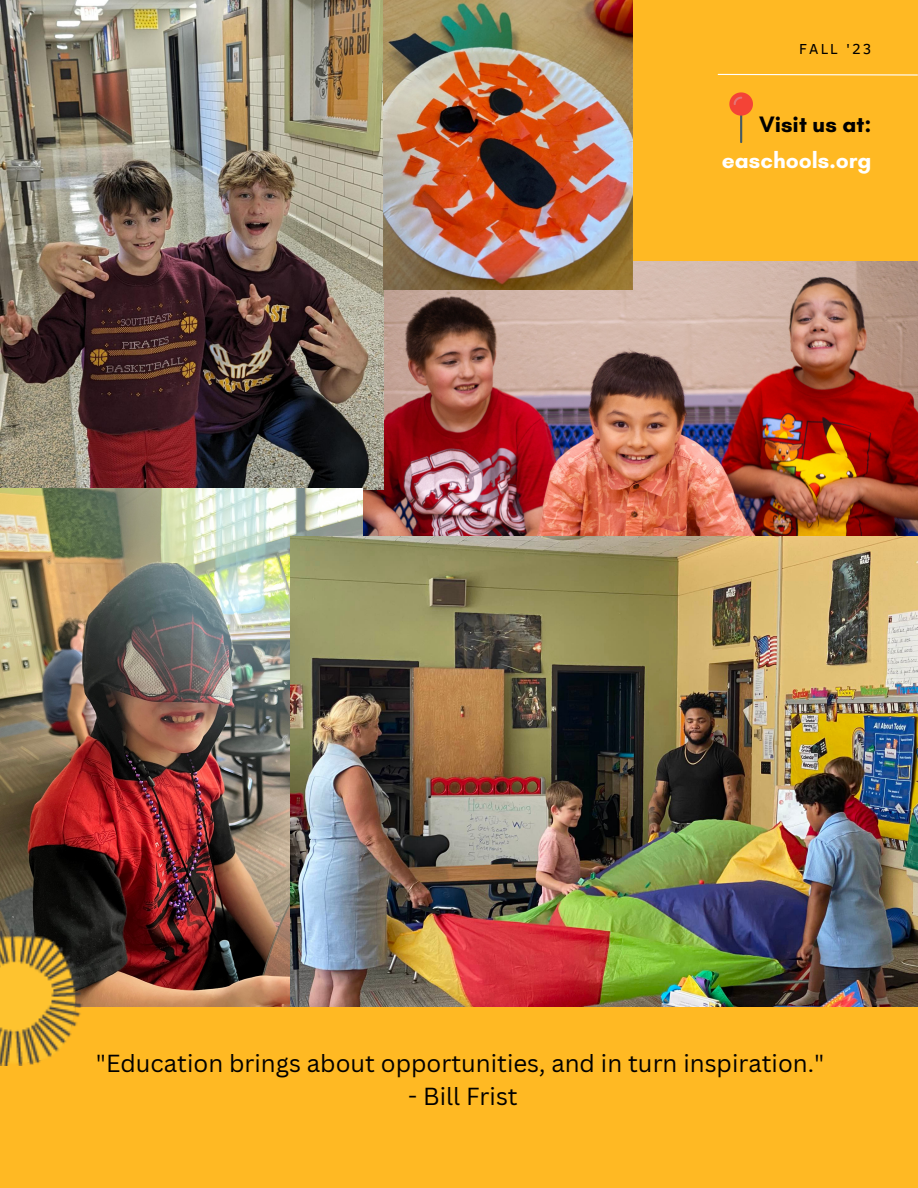
<style>
.page{position:relative;width:918px;height:1188px;background:#fff}
.page>*{position:absolute;margin:0;border:0;box-sizing:border-box;transform-origin:0 0}
.t1{font:24px "Canva Sans";color:#000}
.t2{font:700 22.8px "Glacial Indifference";color:#fff}
.t3{font:700 22.8px "Glacial Indifference";color:#000}
.t4{font:14.85px "Clear Sans";letter-spacing:.14em;color:#000}
</style>
<div class="page">
<div style="left:0;top:1007px;width:918px;height:181px;background:#ffb923"></div>
<img style="left:362px;top:260px;width:556px;height:276px">
<img style="left:0;top:0;width:384px;height:489px">
<div style="left:587px;top:0;width:331px;height:260px;background:#ffb923"></div>
<img style="left:0;top:489px;width:362px;height:517px">
<svg style="left:717px;top:73px;width:201px;height:3px"></svg>
<svg style="left:729px;top:92px;width:24px;height:51px"></svg>
<img style="left:291px;top:536px;width:627px;height:471px">
<img style="left:0;top:929px;width:91px;height:136px">
<img style="left:384px;top:0;width:249px;height:290px">
<p class="t4" style="left:799px;top:38px;width:74px">FALL '23</p>
<p class="t3" style="left:759px;top:110px;width:114px">Visit us at:</p>
<p class="t2" style="left:722px;top:146px;width:151px">easchools.org</p>
<p class="t1" style="left:96px;top:1046px;width:730px">"Education brings about opportunities, and in turn inspiration."</p>
<p class="t1" style="left:408px;top:1079px;width:111px">- Bill Frist</p>
</div>
